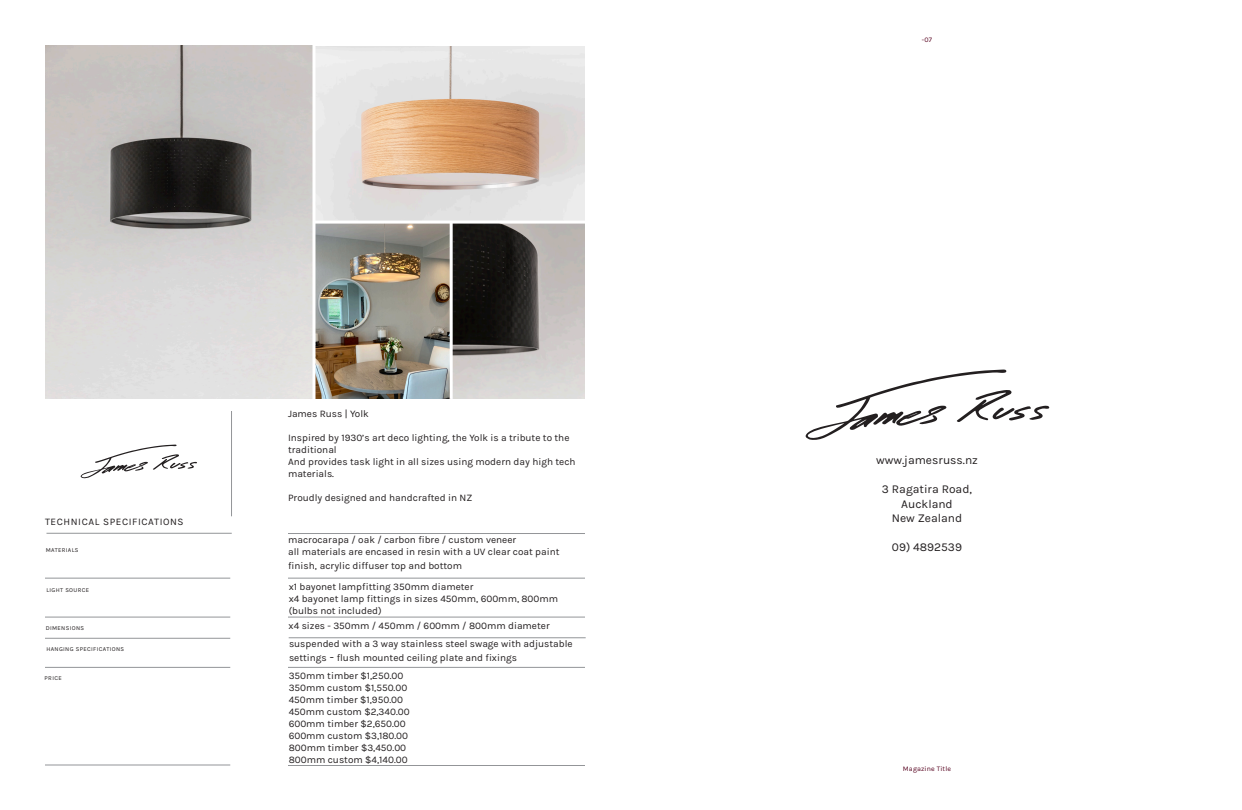
<style>
.page{position:relative;width:1242px;height:810px;background:#fff}
.page>*{position:absolute;margin:0;border:0;box-sizing:border-box;transform-origin:0 0}
.t1{font:12px "Karla";color:#231f20}
.t2{font:10px/12px "Karla";color:#231f20}
.t3{font:10px "Karla";letter-spacing:.06em;color:#231f20}
.t4{font:7px "Karla";letter-spacing:.02em;color:#5b0925}
.t5{font:6px "Karla";letter-spacing:.06em;color:#231f20}
.s1{font-size:12px}
</style>
<div class="page">
<hr style="left:46px;top:533px;width:186px;height:1px;background:#939598">
<hr style="left:45px;top:578px;width:185px;height:1px;background:#939598">
<hr style="left:45px;top:617px;width:185px;height:1px;background:#939598">
<hr style="left:45px;top:638px;width:185px;height:1px;background:#939598">
<hr style="left:45px;top:667px;width:185px;height:1px;background:#939598">
<hr style="left:45px;top:765px;width:185px;height:1px;background:#939598">
<hr style="left:288px;top:533px;width:297px;height:1px;background:#939598">
<hr style="left:288px;top:578px;width:297px;height:1px;background:#939598">
<hr style="left:288px;top:617px;width:297px;height:1px;background:#939598">
<hr style="left:289px;top:638px;width:297px;height:1px;background:#939598">
<hr style="left:288px;top:667px;width:297px;height:1px;background:#939598">
<hr style="left:288px;top:765px;width:297px;height:1px;background:#939598">
<hr style="left:231px;top:411px;width:1px;height:105px;background:#939598">
<svg style="left:80px;top:445px;width:117px;height:33px"></svg>
<img style="left:45px;top:45px;width:267px;height:354px">
<img style="left:316px;top:46px;width:269px;height:175px">
<img style="left:316px;top:224px;width:269px;height:175px">
<svg style="left:312px;top:45px;width:4px;height:354px"></svg>
<hr style="left:314px;top:221px;width:276px;height:3px;background:#fff">
<hr style="left:450px;top:222px;width:3px;height:177px;background:#fff">
<svg style="left:805px;top:370px;width:244px;height:70px"></svg>
<p class="t3" style="left:45px;top:517px;width:140px">TECHNICAL SPECIFICATIONS</p>
<p class="t5" style="left:46px;top:547px;width:34px">MATERIALS</p>
<p class="t5" style="left:46px;top:587px;width:44px">LIGHT SOURCE</p>
<p class="t5" style="left:46px;top:624px;width:40px">DIMENSIONS</p>
<p class="t5" style="left:46px;top:646px;width:79px">HANGING SPECIFICATIONS</p>
<p class="t5" style="left:45px;top:674px;width:19px">PRICE</p>
<p class="t2" style="left:288px;top:408px;width:82px">James Russ | Yolk</p>
<p class="t2" style="left:288px;top:432px;width:283px">Inspired by 1930’s art deco lighting, the Yolk is a tribute to the traditional</p>
<p class="t2" style="left:288px;top:456px;width:289px">And provides task light in all sizes using modern day high tech materials.</p>
<p class="t2" style="left:288px;top:492px;width:186px">Proudly designed and handcrafted in NZ</p>
<p class="t2" style="left:288px;top:534px;width:230px">macrocarapa / oak / carbon fibre / custom veneer</p>
<p class="t2" style="left:288px;top:546px;width:273px">all materials are encased in resin with a UV clear coat paint</p>
<p class="t2" style="left:288px;top:560px;width:175px">finish, acrylic diffuser top and bottom</p>
<p class="t2" style="left:289px;top:581px;width:186px">x1 bayonet lampfitting 350mm diameter</p>
<p class="t2" style="left:289px;top:593px;width:271px">x4 bayonet lamp fittings in sizes 450mm, 600mm, 800mm (bulbs not included)</p>
<p class="t2" style="left:289px;top:620px;width:263px">x4 sizes - 350mm / 450mm / 600mm / 800mm diameter</p>
<p class="t2" style="left:289px;top:636px;width:285px;line-height:14.4px">suspended with a 3 way stainless steel swage with adjustable settings <span class="s1">-</span> flush mounted ceiling plate and fixings</p>
<p class="t2" style="left:289px;top:670px;width:116px">350mm timber $1,250.00</p>
<p class="t2" style="left:289px;top:682px;width:120px">350mm custom $1,550.00</p>
<p class="t2" style="left:289px;top:694px;width:116px">450mm timber $1,950.00</p>
<p class="t2" style="left:289px;top:706px;width:123px">450mm custom $2,340.00</p>
<p class="t2" style="left:289px;top:718px;width:119px">600mm timber $2,650.00</p>
<p class="t2" style="left:289px;top:730px;width:121px">600mm custom $3,180.00</p>
<p class="t2" style="left:289px;top:742px;width:119px">800mm timber $3,450.00</p>
<p class="t2" style="left:289px;top:754px;width:121px">800mm custom $4,140.00</p>
<p class="t4" style="left:922px;top:36px;width:12px">-07</p>
<p class="t1" style="left:876px;top:454px;width:103px">www.jamesruss.nz</p>
<p class="t1" style="left:882px;top:483px;width:92px">3 Ragatira Road,</p>
<p class="t1" style="left:901px;top:497px;width:53px">Auckland</p>
<p class="t1" style="left:892px;top:512px;width:72px">New Zealand</p>
<p class="t1" style="left:892px;top:540px;width:72px">09) 4892539</p>
<p class="t4" style="left:903px;top:765px;width:50px">Magazine Title</p>
</div>
